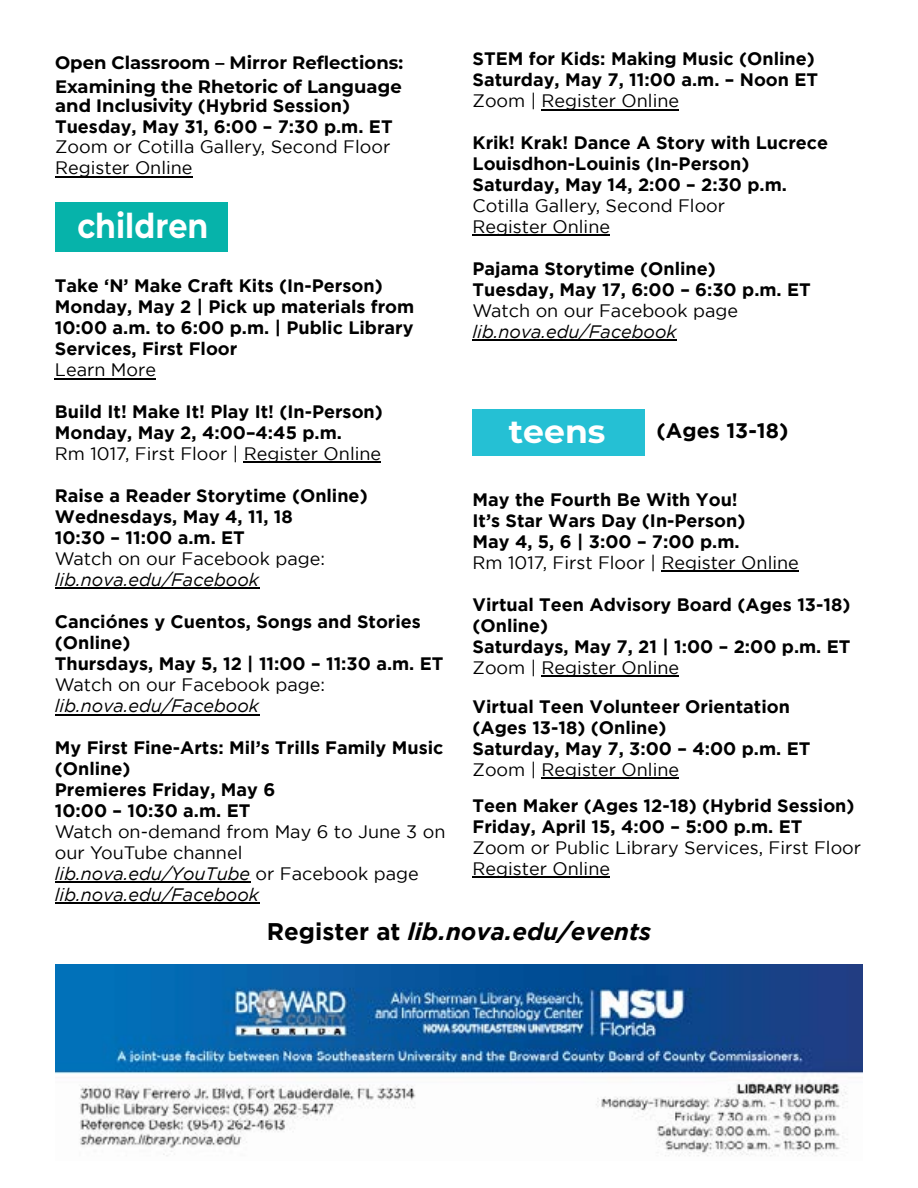
<style>
.page{position:relative;width:918px;height:1188px;background:#fff}
.page>*{position:absolute;margin:0;border:0;box-sizing:border-box;transform-origin:0 0}
.t1{font:700 34.05px "Montserrat";color:#fff;scale:.89 1}
.t2{font:700 32.4px "Montserrat";color:#fff}
.t3{font:italic 700 24px "Gotham";color:#000}
.t4{font:700 21px "Gotham";color:#000}
.t5{font:700 18px/21px "Gotham";color:#000}
.t6{font:18px/21px "Gotham";color:#000}
.t7{font:italic 18px "Gotham";color:#000}
.t8{font:700 18px/23.9px "Montserrat";color:#000}
.s1{font-family:"Montserrat"}
.s2{font-style:italic}
.s3{font-style:normal}
</style>
<div class="page">
<hr style="left:473px;top:340px;width:204px;height:1px;background:#000">
<hr style="left:473px;top:235px;width:137px;height:1px;background:#000">
<hr style="left:542px;top:109px;width:137px;height:1px;background:#000">
<hr style="left:473px;top:877px;width:137px;height:1px;background:#000">
<hr style="left:542px;top:778px;width:137px;height:1px;background:#000">
<hr style="left:542px;top:676px;width:137px;height:1px;background:#000">
<hr style="left:661px;top:571px;width:138px;height:1px;background:#000">
<hr style="left:55px;top:176px;width:138px;height:1px;background:#000">
<hr style="left:55px;top:903px;width:204px;height:1px;background:#000">
<hr style="left:55px;top:882px;width:195px;height:1px;background:#000">
<hr style="left:55px;top:714px;width:204px;height:1px;background:#000">
<hr style="left:55px;top:588px;width:204px;height:1px;background:#000">
<hr style="left:244px;top:462px;width:137px;height:1px;background:#000">
<hr style="left:55px;top:378px;width:101px;height:1px;background:#000">
<img style="left:56px;top:964px;width:806px;height:192px">
<div style="left:473px;top:409px;width:172px;height:47px;background:#25c0d4"></div>
<div style="left:56px;top:202px;width:172px;height:50px;background:#06b3aa"></div>
<p class="t8" style="left:55px;top:50px;width:349px">Open Classroom – Mirror Reflections:<br>Examining the Rhetoric of Language</p>
<p class="t5" style="left:55px;top:94px;width:339px"><span class="s1">and Inclusivity</span> (Hybrid Session)<br>Tuesday, May 31, 6:00 – 7:30 p.m. ET</p>
<p class="t6" style="left:55px;top:136px;width:337px">Zoom or Cotilla Gallery, Second Floor<br>Register Online</p>
<h1 class="t1" style="left:77px;top:202px;width:149px">children</h1>
<p class="t5" style="left:55px;top:274px;width:361px">Take ‘N’ Make Craft Kits (In-Person)<br>Monday, May 2 | Pick up materials from 10:00 a.m. to 6:00 p.m. | Public Library Services, First Floor</p>
<p class="t6" style="left:55px;top:359px;width:103px">Learn More</p>
<p class="t5" style="left:55px;top:400px;width:329px">Build It! Make It! Play It! (In-Person)<br>Monday, May 2, 4:00–4:45 p.m.</p>
<p class="t6" style="left:55px;top:443px;width:328px">Rm 1017, First Floor | Register Online</p>
<p class="t5" style="left:55px;top:484px;width:314px">Raise a Reader Storytime (Online)<br>Wednesdays, May 4, 11, 18<br>10:30 – 11:00 a.m. ET</p>
<p class="t6" style="left:55px;top:548px;width:272px">Watch on our Facebook page:</p>
<p class="t7" style="left:55px;top:569px;width:206px">lib.nova.edu/Facebook</p>
<p class="t5" style="left:55px;top:610px;width:390px">Canciónes y Cuentos, Songs and Stories (Online)<br>Thursdays, May 5, 12 | 11:00 – 11:30 a.m. ET</p>
<p class="t6" style="left:55px;top:674px;width:272px">Watch on our Facebook page:</p>
<p class="t7" style="left:55px;top:696px;width:206px">lib.nova.edu/Facebook</p>
<p class="t5" style="left:55px;top:737px;width:390px">My First Fine-Arts: Mil’s Trills Family Music (Online)<br>Premieres Friday, May 6<br>10:00 – 10:30 a.m. ET</p>
<p class="t6" style="left:55px;top:821px;width:392px">Watch on-demand from May 6 to June 3 on our YouTube channel<br><span class="s2">lib.nova.edu/YouTube</span> or Facebook page <span class="s2">lib.nova.edu/Facebook</span></p>
<p class="t5" style="left:473px;top:48px;width:347px">STEM for Kids: Making Music (Online)<br>Saturday, May 7, 11:00 a.m. – Noon ET</p>
<p class="t6" style="left:473px;top:90px;width:208px">Zoom | Register Online</p>
<p class="t5" style="left:473px;top:132px;width:357px">Krik! Krak! Dance A Story with Lucrece<br>Louisdhon-Louinis (In-Person)<br>Saturday, May 14, 2:00 – 2:30 p.m.</p>
<p class="t6" style="left:473px;top:195px;width:254px">Cotilla Gallery, Second Floor<br>Register Online</p>
<p class="t5" style="left:473px;top:258px;width:340px">Pajama Storytime (Online)<br>Tuesday, May 17, 6:00 – 6:30 p.m. ET</p>
<p class="t6" style="left:473px;top:300px;width:267px">Watch on our Facebook page</p>
<p class="t7" style="left:473px;top:322px;width:206px">lib.nova.edu/Facebook</p>
<h2 class="t2" style="left:509px;top:408px;width:98px">teens</h2>
<p class="t4" style="left:657px;top:418px;width:133px">(Ages 13-18)</p>
<p class="t5" style="left:473px;top:489px;width:274px">May the Fourth Be With You!<br>It’s Star Wars Day (In-Person)<br>May 4, 5, 6 | 3:00 – 7:00 p.m.</p>
<p class="t6" style="left:473px;top:552px;width:328px">Rm 1017, First Floor | Register Online</p>
<p class="t5" style="left:473px;top:594px;width:380px">Virtual Teen Advisory Board (Ages 13-18) (Online)<br>Saturdays, May 7, 21 | 1:00 – 2:00 p.m. ET</p>
<p class="t6" style="left:473px;top:657px;width:208px">Zoom | Register Online</p>
<p class="t5" style="left:473px;top:696px;width:339px">Virtual Teen Volunteer Orientation (Ages 13-18) (Online)<br>Saturday, May 7, 3:00 – 4:00 p.m. ET</p>
<p class="t6" style="left:473px;top:759px;width:208px">Zoom | Register Online</p>
<p class="t5" style="left:473px;top:795px;width:383px">Teen Maker (Ages 12-18) (Hybrid Session)<br>Friday, April 15, 4:00 – 5:00 p.m. ET</p>
<p class="t6" style="left:473px;top:837px;width:390px">Zoom or Public Library Services, First Floor<br>Register Online</p>
<h3 class="t3" style="left:267px;top:918px;width:386px"><span class="s3">Register at</span> lib.nova.edu/events</h3>
</div>
